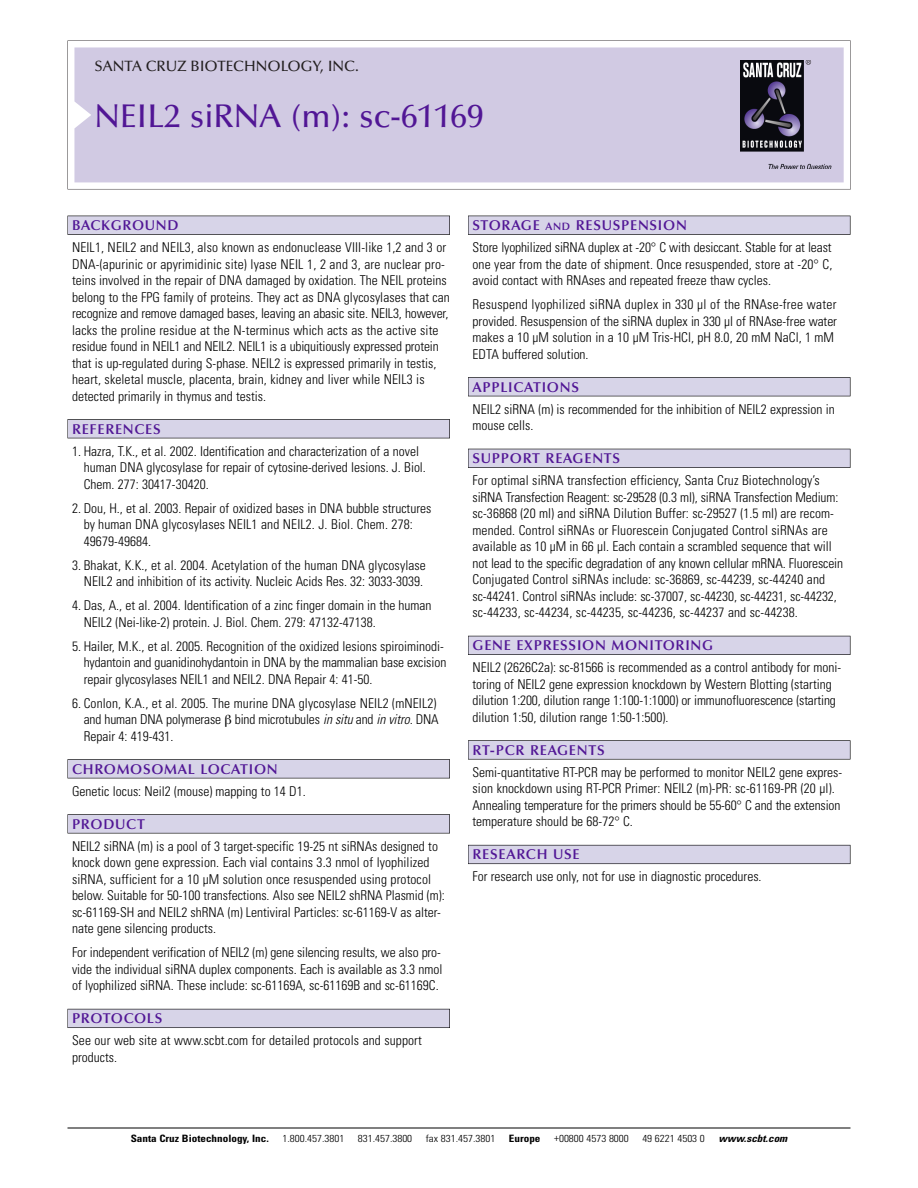
<style>
.page{position:relative;width:918px;height:1188px;background:#fff}
.page>*{position:absolute;margin:0;border:0;box-sizing:border-box;transform-origin:0 0}
.t1{font:500 33px "Optima";color:#511695}
.t2{font:500 15px "Optima";color:#231f20}
.t3{font:600 14.25px "Optima";letter-spacing:.05em;color:#511695}
.t4{font:300 condensed 13.5px/16.5px "Univers";color:#000}
.t5{font:300 condensed 10.2px "Univers";color:#000;scale:1.1 1}
.t6{font:700 condensed 10.2px "Univers";color:#000;scale:1.1 1}
.t7{font:italic 700 condensed 10.2px "Univers";color:#000;scale:1.1 1}
.s1{font-style:italic}
.s2{font-size:10.65px}
</style>
<div class="page">
<svg style="left:74px;top:41px;width:777px;height:148px"></svg>
<div style="left:74px;top:47px;width:770px;height:135px;background:#d1cae3"></div>
<img style="left:741px;top:60px;width:90px;height:108px">
<div style="left:68px;top:216px;width:382px;height:19px;background:#535256"></div>
<div style="left:68px;top:216px;width:381px;height:18px;background:#d7d4e8"></div>
<div style="left:68px;top:419px;width:382px;height:19px;background:#515155"></div>
<div style="left:68px;top:420px;width:381px;height:18px;background:#d7d4e8"></div>
<div style="left:68px;top:759px;width:382px;height:19px;background:#545357"></div>
<div style="left:68px;top:760px;width:381px;height:18px;background:#d7d4e8"></div>
<div style="left:68px;top:814px;width:382px;height:19px;background:#575659"></div>
<div style="left:68px;top:815px;width:381px;height:18px;background:#d7d4e8"></div>
<div style="left:68px;top:1009px;width:382px;height:19px;background:#595860"></div>
<div style="left:68px;top:1009px;width:381px;height:18px;background:#d7d4e8"></div>
<div style="left:468px;top:216px;width:382px;height:19px;background:#535256"></div>
<div style="left:468px;top:216px;width:382px;height:18px;background:#d7d4e8"></div>
<div style="left:468px;top:377px;width:382px;height:19px;background:#515155"></div>
<div style="left:468px;top:378px;width:382px;height:18px;background:#d7d4e8"></div>
<div style="left:468px;top:449px;width:382px;height:19px;background:#515057"></div>
<div style="left:468px;top:449px;width:382px;height:18px;background:#d7d4e8"></div>
<div style="left:468px;top:636px;width:382px;height:19px;background:#535259"></div>
<div style="left:468px;top:636px;width:382px;height:18px;background:#d7d4e8"></div>
<svg style="left:468px;top:740px;width:382px;height:20px"></svg>
<div style="left:468px;top:741px;width:382px;height:18px;background:#d7d4e8"></div>
<div style="left:468px;top:845px;width:382px;height:19px;background:#64626c"></div>
<div style="left:468px;top:845px;width:382px;height:18px;background:#d7d4e8"></div>
<hr style="left:68px;top:1128px;width:782px;height:1px;background:#000">
<p class="t2" style="left:94px;top:60px;width:266px">SANTA CRUZ BIOTECHNOLOGY, INC.</p>
<p class="t1" style="left:94px;top:102px;width:391px">NEIL2 siRNA (m): sc-61169</p>
<p class="t3" style="left:72px;top:219px;width:108px">BACKGROUND</p>
<p class="t4" style="left:72px;top:240px;width:379px">NEIL1, NEIL2 and NEIL3, also known as endonuclease VIII-like 1,2 and 3 or DNA-(apurinic or apyrimidinic site) lyase NEIL 1, 2 and 3, are nuclear pro&shy;teins involved in the repair of DNA damaged by oxidation. The NEIL proteins belong to the FPG family of proteins. They act as DNA glycosylases that can recognize and remove damaged bases, leaving an abasic site. NEIL3, however, lacks the proline residue at the N-terminus which acts as the active site residue found in NEIL1 and NEIL2. NEIL1 is a ubiquitiously expressed protein that is up-regulated during S-phase. NEIL2 is expressed primarily in testis, heart, skeletal muscle, placenta, brain, kidney and liver while NEIL3 is detected primarily in thymus and testis.</p>
<p class="t3" style="left:72px;top:423px;width:90px">REFERENCES</p>
<p class="t4" style="left:84px;top:444px;width:344px;text-indent:-12px">1. Hazra, T.K., et al. 2002. Identification and characterization of a novel human DNA glycosylase for repair of cytosine-derived lesions. J. Biol.<br>Chem. 277: 30417-30420.</p>
<p class="t4" style="left:84px;top:501px;width:349px;text-indent:-12px">2. Dou, H., et al. 2003. Repair of oxidized bases in DNA bubble structures by human DNA glycosylases NEIL1 and NEIL2. J. Biol. Chem. 278:<br>49679-49684.</p>
<p class="t4" style="left:72px;top:558px;width:355px;text-align:right">3. Bhakat, K.K., et al. 2004. Acetylation of the human DNA glycosylase<br>NEIL2 and inhibition of its activity. Nucleic Acids Res. 32: 3033-3039.</p>
<p class="t4" style="left:84px;top:598px;width:349px;text-indent:-12px">4. Das, A., et al. 2004. Identification of a zinc finger domain in the human<br>NEIL2 (Nei-like-2) protein. J. Biol. Chem. 279: 47132-47138.</p>
<p class="t4" style="left:84px;top:639px;width:364px;text-indent:-12px">5. Hailer, M.K., et al. 2005. Recognition of the oxidized lesions spiroiminodi&shy;hydantoin and guanidinohydantoin in DNA by the mammalian base excision repair glycosylases NEIL1 and NEIL2. DNA Repair 4: 41-50.</p>
<p class="t4" style="left:84px;top:696px;width:357px;text-indent:-12px">6. Conlon, K.A., et al. 2005. The murine DNA glycosylase NEIL2 (mNEIL2) and human DNA polymerase bind microtubules <span class="s1">in situ</span> and <span class="s1">in vitro.</span>DNA<br>Repair 4: 419-431.</p>
<p class="t3" style="left:72px;top:763px;width:207px">CHROMOSOMAL LOCATION</p>
<p class="t4" style="left:72px;top:784px;width:235px">Genetic locus: Neil2 (mouse) mapping to 14 D1.</p>
<p class="t3" style="left:72px;top:818px;width:74px">PRODUCT</p>
<p class="t4" style="left:72px;top:839px;width:374px">NEIL2 siRNA (m) is a pool of 3 target-specific 19-25 nt siRNAs designed to knock down gene expression. Each vial contains 3.3 nmol of lyophilized siRNA, sufficient for a 10 µM solution once resuspended using protocol below. Suitable for 50-100 transfections. Also see NEIL2 shRNA Plasmid (m): sc-61169-SH and NEIL2 shRNA (m) Lentiviral Particles: sc-61169-V as alter&shy;nate gene silencing products.</p>
<p class="t4" style="left:72px;top:946px;width:372px">For independent verification of NEIL2 (m) gene silencing results, we also pro&shy;vide the individual siRNA duplex components. Each is available as 3.3 nmol of lyophilized siRNA. These include: sc-61169A, sc-61169B and sc-61169C.</p>
<p class="t3" style="left:72px;top:1012px;width:92px">PROTOCOLS</p>
<p class="t4" style="left:72px;top:1034px;width:351px">See our web site at www.scbt.com for detailed protocols and support products.</p>
<p class="t3" style="left:473px;top:219px;width:216px">STORAGE <span class="s2">AND</span> RESUSPENSION</p>
<p class="t4" style="left:473px;top:240px;width:361px;text-align:justify">Store lyophilized siRNA duplex at -20° C with desiccant. Stable for at least one year from the date of shipment. Once resuspended, store at -20° C, avoid contact with RNAses and repeated freeze thaw cycles.</p>
<p class="t4" style="left:473px;top:297px;width:366px">Resuspend lyophilized siRNA duplex in 330 µl of the RNAse-free water provided. Resuspension of the siRNA duplex in 330 µl of RNAse-free water makes a 10 µM solution in a 10 µM Tris-HCl, pH 8.0, 20 mM NaCl, 1 mM EDTA buffered solution.</p>
<p class="t3" style="left:473px;top:381px;width:108px">APPLICATIONS</p>
<p class="t4" style="left:473px;top:402px;width:364px">NEIL2 siRNA (m) is recommended for the inhibition of NEIL2 expression in mouse cells.</p>
<p class="t3" style="left:473px;top:452px;width:149px">SUPPORT REAGENTS</p>
<p class="t4" style="left:473px;top:474px;width:372px">For optimal siRNA transfection efficiency, Santa Cruz Biotechnology’s siRNA Transfection Reagent: sc-29528 (0.3 ml), siRNA Transfection Medium: sc-36868 (20 ml) and siRNA Dilution Buffer: sc-29527 (1.5 ml) are recom&shy;mended. Control siRNAs or Fluorescein Conjugated Control siRNAs are available as 10 µM in 66 µl. Each contain a scrambled sequence that will not lead to the specific degradation of any known cellular mRNA. Fluorescein Conjugated Control siRNAs include: sc-36869, sc-44239, sc-44240 and sc-44241. Control siRNAs include: sc-37007, sc-44230, sc-44231, sc-44232, sc-44233, sc-44234, sc-44235, sc-44236, sc-44237 and sc-44238.</p>
<p class="t3" style="left:473px;top:639px;width:242px">GENE EXPRESSION MONITORING</p>
<p class="t4" style="left:473px;top:661px;width:370px">NEIL2 (2626C2a): sc-81566 is recommended as a control antibody for moni&shy;toring of NEIL2 gene expression knockdown by Western Blotting (starting dilution 1:200, dilution range 1:100-1:1000) or immunofluorescence (starting dilution 1:50, dilution range 1:50-1:500).</p>
<p class="t3" style="left:473px;top:744px;width:134px">RT-PCR REAGENTS</p>
<p class="t4" style="left:473px;top:765px;width:371px">Semi-quantitative RT-PCR may be performed to monitor NEIL2 gene expres&shy;sion knockdown using RT-PCR Primer: NEIL2 (m)-PR: sc-61169-PR (20 µl).<br>Annealing temperature for the primers should be 55-60° C and the extension temperature should be 68-72° C.</p>
<p class="t3" style="left:473px;top:849px;width:109px">RESEARCH USE</p>
<p class="t4" style="left:473px;top:870px;width:291px">For research use only, not for use in diagnostic procedures.</p>
<p class="t6" style="left:131px;top:1135px;width:127px">Santa Cruz Biotechnology, Inc.</p>
<p class="t5" style="left:282px;top:1135px;width:58px">1.800.457.3801</p>
<p class="t5" style="left:358px;top:1135px;width:51px">831.457.3800</p>
<p class="t5" style="left:426px;top:1135px;width:65px">fax 831.457.3801</p>
<p class="t6" style="left:509px;top:1135px;width:30px">Europe</p>
<p class="t5" style="left:554px;top:1135px;width:69px">+00800 4573 8000</p>
<p class="t5" style="left:642px;top:1135px;width:58px">49 6221 4503 0</p>
<p class="t7" style="left:719px;top:1135px;width:66px">www.scbt.com</p>
</div>
